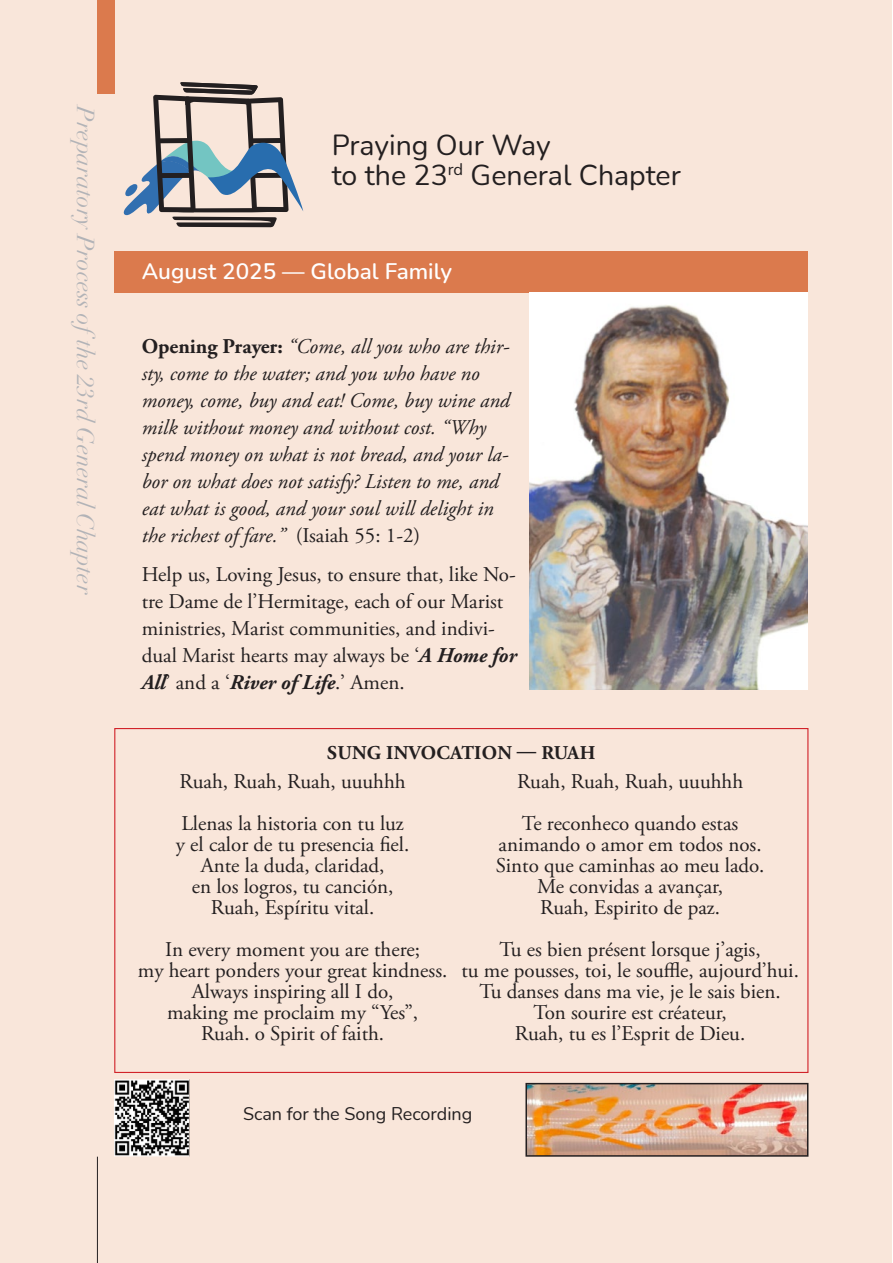
<style>
.page{position:relative;width:893px;height:1263px;background:#fff}
.page>*{position:absolute;margin:0;border:0;box-sizing:border-box;transform-origin:0 0}
.t1{font:28.5px/30px "Nunito";color:#231f20}
.t2{font:italic 24px "Didot";color:#b2b3b7}
.t3{font:600 22.5px "Nunito";color:#fff}
.t4{font:21px/21px "Adobe Garamond Pro";color:#231f20;text-align:center}
.t5{font:italic 21px/27px "Adobe Garamond Pro";color:#231f20}
.t6{font:700 19.5px "Adobe Garamond Pro";letter-spacing:.015em;color:#231f20}
.t7{font:18px "Nunito";color:#231f20}
.s1{font-weight:700;font-style:normal}
.s2{font-style:normal}
.s3{font-weight:700;font-style:italic}
</style>
<div class="page">
<div style="left:0;top:0;width:892px;height:1263px;background:#f9e6da"></div>
<hr style="left:97px;top:1157px;width:1px;height:106px;background:#231f20">
<div style="left:97px;top:0;width:18px;height:94px;background:#db7a4d"></div>
<svg style="left:123px;top:82px;width:180px;height:145px"></svg>
<div style="left:115px;top:251px;width:693px;height:42px;background:#db7a4d"></div>
<img style="left:529px;top:293px;width:278px;height:396px">
<img style="left:115px;top:1080px;width:75px;height:76px">
<img style="left:528px;top:1086px;width:277px;height:68px">
<div style="left:525px;top:1083px;width:283px;height:74px;border:2px solid #231f20"></div>
<p class="t2" style="left:100px;top:106px;width:489px;rotate:90deg">Preparatory Process ofthe 23rd General Chapter</p>
<p class="t1" style="left:332px;top:129px;width:351px">Praying Our Way<br>to the 23<sup>rd</sup> General Chapter</p>
<p class="t3" style="left:142px;top:256px;width:312px">August 2025 — Global Family</p>
<p class="t5" style="left:142px;top:333px;width:370px"><span class="s1">Opening Prayer:</span> “Come, all you who are thir&shy;sty, come to the water; and you who have no money, come, buy and eat! Come, buy wine and milk without money and without cost. “Why spend money on what is not bread, and your la&shy;bor on what does not satisfy? Listen to me, and eat what is good, and your soul will delight in the richest of fare.” <span class="s2">(Isaiah 55: 1-2)</span></p>
<p class="t4" style="left:142px;top:562px;width:376px;line-height:27px;text-align:left">Help us, Loving Jesus, to ensure that, like No&shy;tre Dame de l’Hermitage, each of our Marist ministries, Marist communities, and indivi&shy;dual Marist hearts may always be ‘<span class="s3">A Home for All</span>’ and a ‘<span class="s3">River of Life</span>.’ Amen.</p>
<p class="t6" style="left:327px;top:741px;width:270px">SUNG INVOCATION — RUAH</p>
<p class="t4" style="left:179px;top:772px;width:228px">Ruah, Ruah, Ruah, uuuhhh</p>
<p class="t4" style="left:176px;top:814px;width:235px">Llenas la historia con tu luz y el calor de tu presencia fiel.<br>Ante la duda, claridad,<br>en los logros, tu canción,<br>Ruah, Espíritu vital.</p>
<p class="t4" style="left:165px;top:940px;width:256px">In every moment you are there;</p>
<p class="t4" style="left:138px;top:961px;width:311px">my heart ponders your great kindness.</p>
<p class="t4" style="left:192px;top:982px;width:203px">Always inspiring all I do,</p>
<p class="t4" style="left:167px;top:1003px;width:253px">making me proclaim my “Yes”,</p>
<p class="t4" style="left:201px;top:1024px;width:185px">Ruah. o Spirit of faith.</p>
<p class="t4" style="left:517px;top:772px;width:228px">Ruah, Ruah, Ruah, uuuhhh</p>
<p class="t4" style="left:496px;top:814px;width:270px">Te reconheco quando estas animando o amor em todos nos.<br>Sinto que caminhas ao meu lado.<br>Me convidas a avançar,<br>Ruah, Espirito de paz.</p>
<p class="t4" style="left:461px;top:940px;width:339px">Tu es bien présent lorsque j’agis,<br>tu me pousses, toi, le souffle, aujourd’hui.<br>Tu danses dans ma vie, je le sais bien.<br>Ton sourire est créateur,<br>Ruah, tu es l’Esprit de Dieu.</p>
<p class="t7" style="left:243px;top:1101px;width:231px">Scan for the Song Recording</p>
</div>
